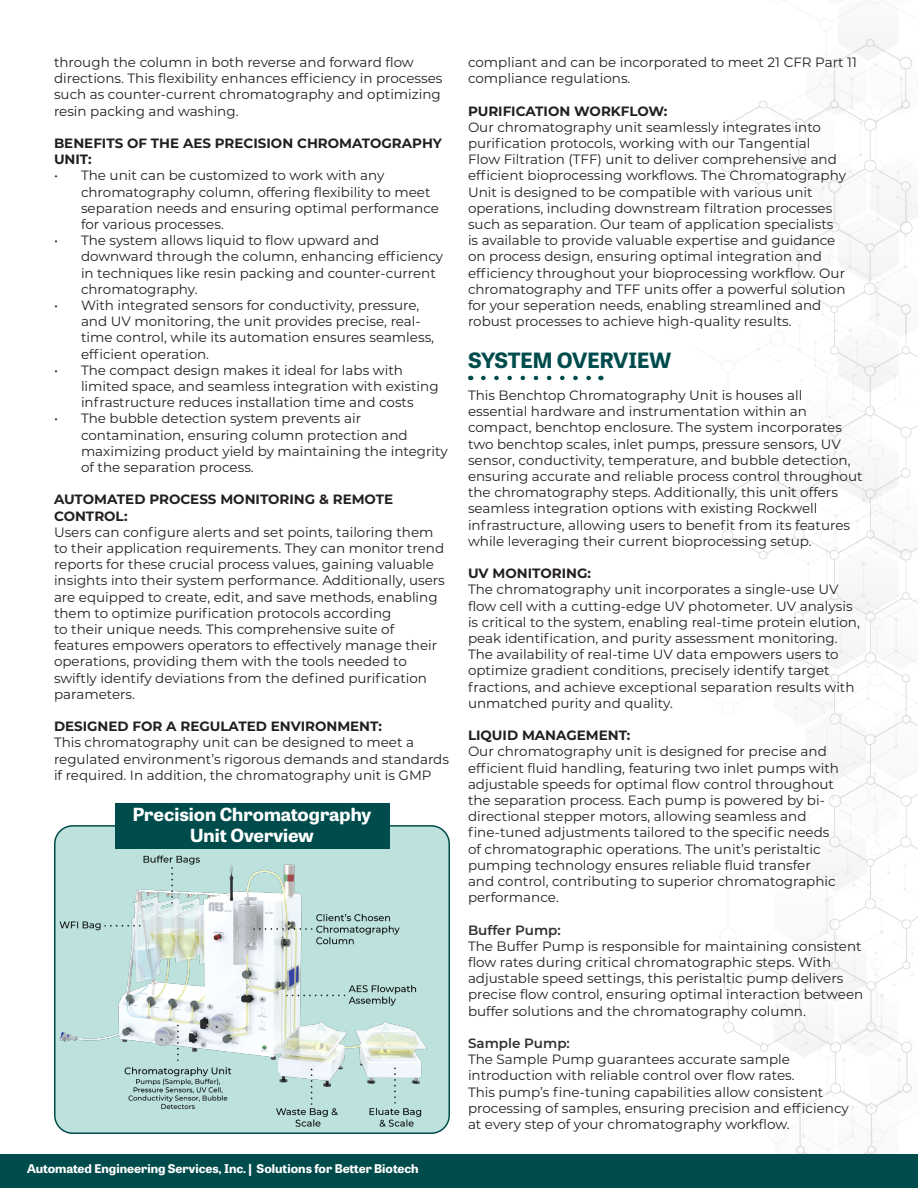
<style>
.page{position:relative;width:918px;height:1188px;background:#fff}
.page>*{position:absolute;margin:0;border:0;box-sizing:border-box;transform-origin:0 0}
.t1{font:700 21px "Tablet Gothic Wide";color:#004c4c}
.t2{font:700 18px/21.6px "Tablet Gothic Wide";color:#fff;text-align:center}
.t3{font:13.5px/16.2px "Montserrat";color:#231f20}
.t4{font:700 13.5px/16.2px "Montserrat";color:#231f20}
.t5{font:600 13.5px "Montserrat";color:#303232}
.t6{font:700 12px "Tablet Gothic Wide";color:#fff}
</style>
<div class="page">
<img style="left:721px;top:0;width:197px;height:1154px">
<div style="left:0;top:1154px;width:918px;height:34px;background:#004c4c"></div>
<svg style="left:483px;top:376px;width:108px;height:4px"></svg>
<div style="left:55px;top:826px;width:394px;height:307px;background:#bde2de;border-radius:18px"></div>
<img style="left:57px;top:842px;width:392px;height:286px">
<div style="left:54px;top:825px;width:396px;height:309px;border:2px solid #004c4c;border-radius:18px"></div>
<div style="left:115px;top:803px;width:274px;height:45px;background:#004c4c"></div>
<p class="t3" style="left:54px;top:54px;width:390px">through the column in both reverse and forward flow directions. This flexibility enhances efficiency in processes such as counter-current chromatography and optimizing resin packing and washing.</p>
<p class="t4" style="left:54px;top:135px;width:390px">BENEFITS OF THE AES PRECISION CHROMATOGRAPHY<br>UNIT:</p>
<p class="t3" style="left:81px;top:167px;width:360px;text-indent:-27px">• The unit can be customized to work with any chromatography column, offering flexibility to meet separation needs and ensuring optimal performance for various processes.</p>
<p class="t3" style="left:81px;top:232px;width:364px;text-indent:-27px">• The system allows liquid to flow upward and downward through the column, enhancing efficiency in techniques like resin packing and counter-current chromatography.</p>
<p class="t3" style="left:81px;top:297px;width:355px;text-indent:-27px">• With integrated sensors for conductivity, pressure, and UV monitoring, the unit provides precise, real&shy;time control, while its automation ensures seamless, efficient operation.</p>
<p class="t3" style="left:81px;top:362px;width:359px;text-indent:-27px">• The compact design makes it ideal for labs with limited space, and seamless integration with existing infrastructure reduces installation time and costs</p>
<p class="t3" style="left:81px;top:410px;width:368px;text-indent:-27px">• The bubble detection system prevents air contamination, ensuring column protection and maximizing product yield by maintaining the integrity of the separation process.</p>
<p class="t4" style="left:54px;top:491px;width:341px">AUTOMATED PROCESS MONITORING &amp; REMOTE<br>CONTROL:</p>
<p class="t3" style="left:54px;top:524px;width:392px">Users can configure alerts and set points, tailoring them to their application requirements. They can monitor trend reports for these crucial process values, gaining valuable insights into their system performance. Additionally, users are equipped to create, edit, and save methods, enabling them to optimize purification protocols according<br>to their unique needs. This comprehensive suite of features empowers operators to effectively manage their operations, providing them with the tools needed to swiftly identify deviations from the defined purification parameters.</p>
<p class="t4" style="left:54px;top:718px;width:329px">DESIGNED FOR A REGULATED ENVIRONMENT:</p>
<p class="t3" style="left:54px;top:734px;width:397px">This chromatography unit can be designed to meet a regulated environment’s rigorous demands and standards</p>
<p class="t3" style="left:54px;top:767px;width:379px">if required. In addition, the chromatography unit is GMP</p>
<p class="t2" style="left:133px;top:802px;width:240px">Precision Chromatography<br>Unit Overview</p>
<p class="t6" style="left:27px;top:1160px;width:393px">Automated Engineering Services, Inc. | Solutions for Better Biotech</p>
<p class="t3" style="left:468px;top:54px;width:391px">compliant and can be incorporated to meet 21 CFR Part 11 compliance regulations.</p>
<p class="t4" style="left:468px;top:102px;width:201px">PURIFICATION WORKFLOW:</p>
<p class="t3" style="left:468px;top:119px;width:380px">Our chromatography unit seamlessly integrates into purification protocols, working with our Tangential<br>Flow Filtration (TFF) unit to deliver comprehensive and efficient bioprocessing workflows. The Chromatography Unit is designed to be compatible with various unit operations, including downstream filtration processes such as separation. Our team of application specialists is available to provide valuable expertise and guidance on process design, ensuring optimal integration and efficiency throughout your bioprocessing workflow. Our chromatography and TFF units offer a powerful solution for your seperation needs, enabling streamlined and robust processes to achieve high-quality results.</p>
<p class="t1" style="left:468px;top:345px;width:205px">SYSTEM OVERVIEW</p>
<p class="t3" style="left:468px;top:387px;width:396px">This Benchtop Chromatography Unit is houses all essential hardware and instrumentation within an compact, benchtop enclosure. The system incorporates two benchtop scales, inlet pumps, pressure sensors, UV sensor, conductivity, temperature, and bubble detection, ensuring accurate and reliable process control throughout the chromatography steps. Additionally, this unit offers seamless integration options with existing Rockwell infrastructure, allowing users to benefit from its features while leveraging their current bioprocessing setup.</p>
<p class="t4" style="left:468px;top:565px;width:124px">UV MONITORING:</p>
<p class="t3" style="left:468px;top:581px;width:393px">The chromatography unit incorporates a single-use UV flow cell with a cutting-edge UV photometer. UV analysis is critical to the system, enabling real-time protein elution, peak identification, and purity assessment monitoring.<br>The availability of real-time UV data empowers users to optimize gradient conditions, precisely identify target fractions, and achieve exceptional separation results with unmatched purity and quality.</p>
<p class="t4" style="left:468px;top:727px;width:164px">LIQUID MANAGEMENT:</p>
<p class="t3" style="left:468px;top:743px;width:373px">Our chromatography unit is designed for precise and efficient fluid handling, featuring two inlet pumps with adjustable speeds for optimal flow control throughout the separation process. Each pump is powered by bi&shy;directional stepper motors, allowing seamless and fine-tuned adjustments tailored to the specific needs of chromatographic operations. The unit’s peristaltic pumping technology ensures reliable fluid transfer and control, contributing to superior chromatographic performance.</p>
<p class="t5" style="left:468px;top:920px;width:94px">Buffer Pump:</p>
<p class="t3" style="left:468px;top:938px;width:397px">The Buffer Pump is responsible for maintaining consistent flow rates during critical chromatographic steps. With adjustable speed settings, this peristaltic pump delivers precise flow control, ensuring optimal interaction between buffer solutions and the chromatography column.</p>
<p class="t5" style="left:468px;top:1034px;width:103px">Sample Pump:</p>
<p class="t3" style="left:468px;top:1051px;width:382px">The Sample Pump guarantees accurate sample introduction with reliable control over flow rates.<br>This pump’s fine-tuning capabilities allow consistent processing of samples, ensuring precision and efficiency at every step of your chromatography workflow.</p>
</div>
